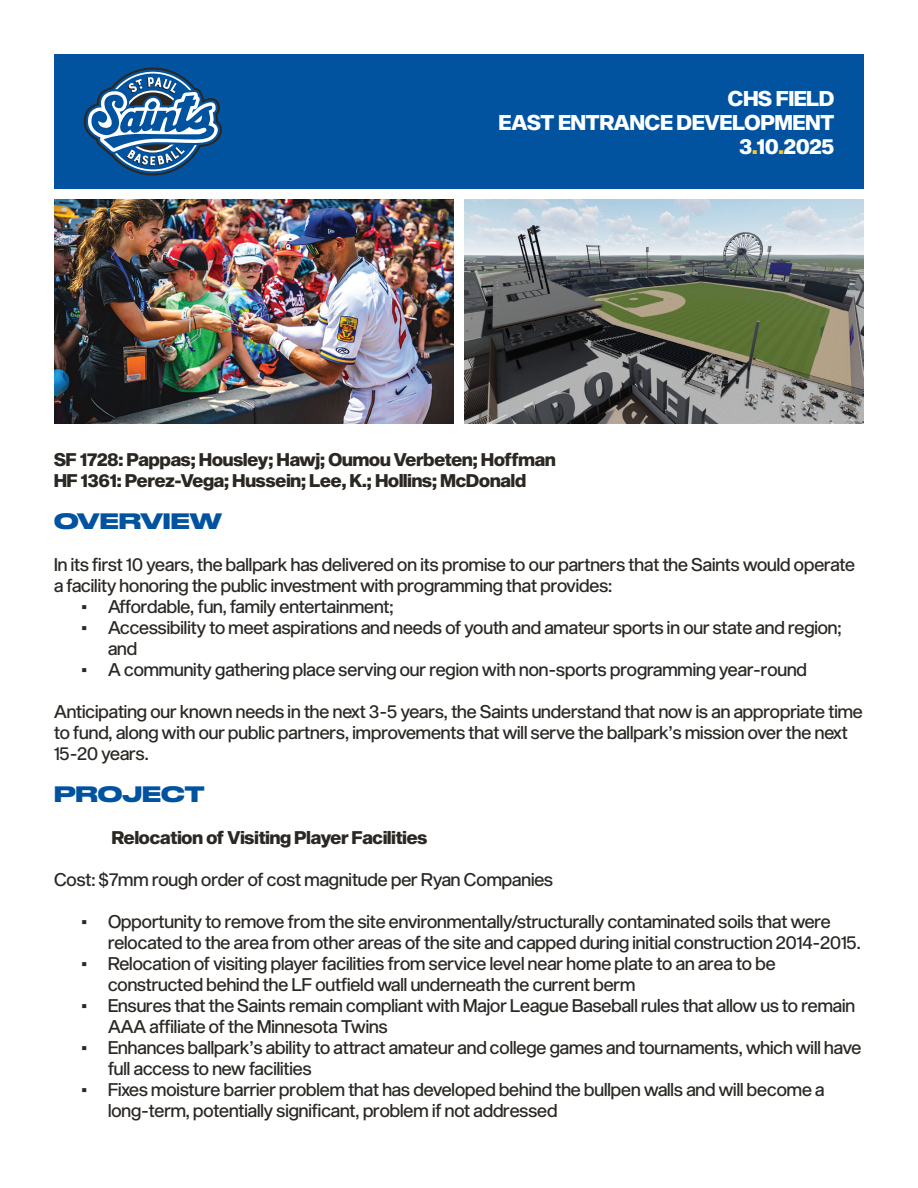
<style>
.page{position:relative;width:918px;height:1188px;background:#fff}
.page>*{position:absolute;margin:0;border:0;box-sizing:border-box;transform-origin:0 0}
.t1{font:800 21px/24px "Sequel Sans Display";color:#fff;text-align:right}
.t2{font:700 21px "Druk Wide";color:#0153a0}
.t3{font:18px/21px "Sequel Sans Display";color:#2b2824}
.t4{font:800 18px/21px "Sequel Sans Display";color:#2b2824}
.s1{color:#fec52e}
.s2{font-family:"Times New Roman"}
</style>
<div class="page">
<img style="left:465px;top:199px;width:399px;height:225px">
<div style="left:54px;top:54px;width:810px;height:135px;background:#0153a0"></div>
<svg style="left:84px;top:67px;width:138px;height:108px"></svg>
<img style="left:54px;top:199px;width:399px;height:225px">
<p class="t1" style="left:499px;top:88px;width:337px">CHS FIELD<br>EAST ENTRANCE DEVELOPMENT<br>3<span class="s1">.</span>10<span class="s1">.</span>2025</p>
<p class="t4" style="left:54px;top:450px;width:503px">SF 1728: Pappas; Housley; Hawj; Oumou Verbeten; Hoffman<br>HF 1361: Perez-Vega; Hussein; Lee, K.; Hollins; McDonald</p>
<p class="t2" style="left:54px;top:504px;width:169px">OVERVIEW</p>
<p class="t3" style="left:54px;top:555px;width:803px">In its first 10 years, the ballpark has delivered on its promise to our partners that the Saints would operate a facility honoring the public investment with programming that provides:</p>
<p class="t3" style="left:81px;top:597px;width:314px"><span class="s2">▪</span> Affordable, fun, family entertainment;</p>
<p class="t3" style="left:108px;top:618px;width:735px;text-indent:-27px"><span class="s2">▪</span> Accessibility to meet aspirations and needs of youth and amateur sports in our state and region; and</p>
<p class="t3" style="left:81px;top:660px;width:727px"><span class="s2">▪</span> A community gathering place serving our region with non-sports programming year-round</p>
<p class="t3" style="left:54px;top:702px;width:810px">Anticipating our known needs in the next 3-5 years, the Saints understand that now is an appropriate time to fund, along with our public partners, improvements that will serve the ballpark’s mission over the next<br>15-20 years.</p>
<p class="t2" style="left:54px;top:777px;width:152px">PROJECT</p>
<p class="t4" style="left:112px;top:828px;width:317px">Relocation of Visiting Player Facilities</p>
<p class="t3" style="left:54px;top:870px;width:501px">Cost: $7mm rough order of cost magnitude per Ryan Companies</p>
<p class="t3" style="left:108px;top:912px;width:754px;text-indent:-27px"><span class="s2">▪</span> Opportunity to remove from the site environmentally/structurally contaminated soils that were relocated to the area from other areas of the site and capped during initial construction 2014-2015.</p>
<p class="t3" style="left:108px;top:954px;width:669px;text-indent:-27px"><span class="s2">▪</span> Relocation of visiting player facilities from service level near home plate to an area to be constructed behind the LF outfield wall underneath the current berm</p>
<p class="t3" style="left:108px;top:996px;width:749px;text-indent:-27px"><span class="s2">▪</span> Ensures that the Saints remain compliant with Major League Baseball rules that allow us to remain<br>AAA affiliate of the Minnesota Twins</p>
<p class="t3" style="left:108px;top:1038px;width:755px;text-indent:-27px"><span class="s2">▪</span> Enhances ballpark’s ability to attract amateur and college games and tournaments, which will have full access to new facilities</p>
<p class="t3" style="left:108px;top:1080px;width:718px;text-indent:-27px"><span class="s2">▪</span> Fixes moisture barrier problem that has developed behind the bullpen walls and will become a long-term, potentially significant, problem if not addressed</p>
</div>
